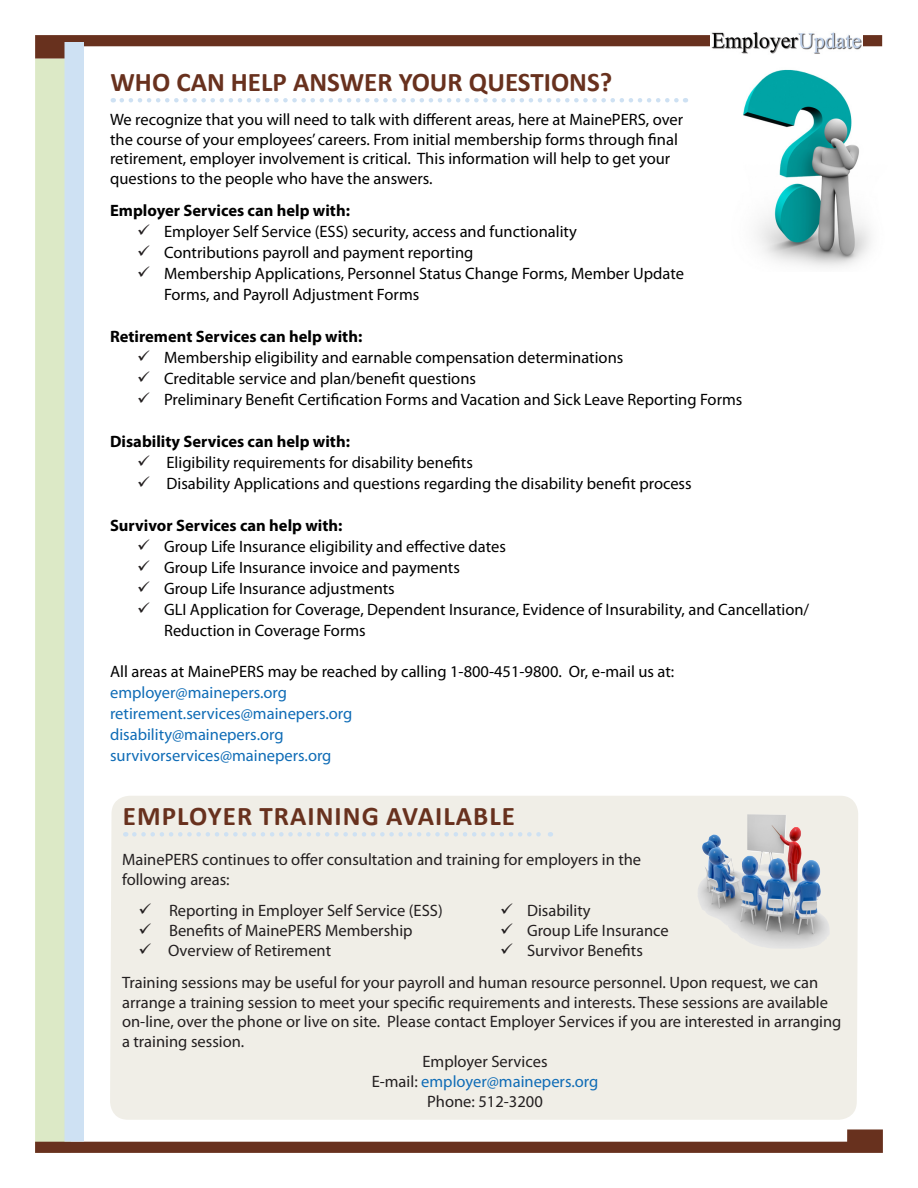
<style>
.page{position:relative;width:918px;height:1188px;background:#fff}
.page>*{position:absolute;margin:0;border:0;box-sizing:border-box;transform-origin:0 0}
.Headline{font:700 27px "Calibri";color:#68311e}
.Headline-2{font:700 27px "Calibri";letter-spacing:.04em;color:#68311e}
.t1{font:16.5px/19.8px "Myriad Pro";color:#000}
.t2{font:16.5px/19.8px "Myriad Pro";color:#231f20}
.t3{font:16.5px "Myriad Pro";color:#0f6cb6}
.t4{font:700 16.5px "Myriad Pro";color:#000}
.s1{color:#231f20}
</style>
<div class="page">
<div style="left:35px;top:59px;width:36px;height:1094px;background:#dce9c6"></div>
<svg style="left:35px;top:35px;width:847px;height:24px"></svg>
<svg style="left:35px;top:1129px;width:848px;height:24px"></svg>
<div style="left:64px;top:42px;width:20px;height:1100px;background:#cee1f3"></div>
<svg style="left:122px;top:98px;width:564px;height:4px"></svg>
<img style="left:710px;top:32px;width:152px;height:23px">
<img style="left:743px;top:69px;width:128px;height:199px">
<div style="left:110px;top:796px;width:748px;height:324px;background:#f0eee7"></div>
<svg style="left:134px;top:832px;width:417px;height:5px;background:#e4e9ea"></svg>
<img style="left:697px;top:814px;width:133px;height:135px">
<p class="Headline" style="left:111px;top:65px;width:503px">WHO CAN HELP ANSWER YOUR QUESTIONS?</p>
<p class="t1" style="left:110px;top:109px;width:575px">We recognize that you will need to talk with different areas, here at MainePERS, over the course of your employees’ careers. From initial membership forms through final retirement, employer involvement is critical. This information will help to get your questions to the people who have the answers.</p>
<p class="t4" style="left:110px;top:200px;width:241px">Employer Services can help with:</p>
<p class="t1" style="left:137px;top:221px;width:441px"><span class="s1">✓</span> Employer Self Service (ESS) security, access and functionality</p>
<p class="t1" style="left:137px;top:242px;width:338px"><span class="s1">✓</span> Contributions payroll and payment reporting</p>
<p class="t1" style="left:164px;top:263px;width:521px;line-height:21px;text-indent:-27px"><span class="s1">✓</span> Membership Applications, Personnel Status Change Forms, Member Update<br>Forms, and Payroll Adjustment Forms</p>
<p class="t4" style="left:110px;top:326px;width:254px">Retirement Services can help with:</p>
<p class="t1" style="left:137px;top:347px;width:488px"><span class="s1">✓</span> Membership eligibility and earnable compensation determinations</p>
<p class="t1" style="left:137px;top:368px;width:341px"><span class="s1">✓</span> Creditable service and plan/benefit questions</p>
<p class="t1" style="left:137px;top:389px;width:607px"><span class="s1">✓</span> Preliminary Benefit Certification Forms and Vacation and Sick Leave Reporting Forms</p>
<p class="t4" style="left:110px;top:431px;width:241px">Disability Services can help with:</p>
<p class="t1" style="left:137px;top:452px;width:337px"><span class="s1">✓</span> Eligibility requirements for disability benefits</p>
<p class="t1" style="left:137px;top:473px;width:556px"><span class="s1">✓</span> Disability Applications and questions regarding the disability benefit process</p>
<p class="t4" style="left:110px;top:515px;width:234px">Survivor Services can help with:</p>
<p class="t1" style="left:137px;top:536px;width:370px"><span class="s1">✓</span> Group Life Insurance eligibility and effective dates</p>
<p class="t1" style="left:137px;top:557px;width:324px"><span class="s1">✓</span> Group Life Insurance invoice and payments</p>
<p class="t1" style="left:137px;top:578px;width:259px"><span class="s1">✓</span> Group Life Insurance adjustments</p>
<p class="t1" style="left:164px;top:599px;width:647px;line-height:21px;text-indent:-27px"><span class="s1">✓</span> GLI Application for Coverage, Dependent Insurance, Evidence of Insurability, and Cancellation/<br>Reduction in Coverage Forms</p>
<p class="t1" style="left:110px;top:661px;width:566px">All areas at MainePERS may be reached by calling 1-800-451-9800. Or, e-mail us at:</p>
<p class="t3" style="left:110px;top:682px;width:179px">employer@mainepers.org</p>
<p class="t3" style="left:110px;top:703px;width:244px">retirement.services@mainepers.org</p>
<p class="t3" style="left:110px;top:724px;width:175px">disability@mainepers.org</p>
<p class="t3" style="left:110px;top:745px;width:223px">survivorservices@mainepers.org</p>
<p class="Headline-2" style="left:123px;top:799px;width:394px">EMPLOYER TRAINING AVAILABLE</p>
<p class="t2" style="left:122px;top:849px;width:521px">MainePERS continues to offer consultation and training for employers in the following areas:</p>
<p class="t2" style="left:139px;top:901px;width:306px">✓ Reporting in Employer Self Service (ESS)</p>
<p class="t2" style="left:500px;top:901px;width:92px">✓ Disability</p>
<p class="t2" style="left:139px;top:921px;width:276px">✓ Benefits of MainePERS Membership</p>
<p class="t2" style="left:500px;top:921px;width:170px">✓ Group Life Insurance</p>
<p class="t2" style="left:139px;top:940px;width:194px">✓ Overview of Retirement</p>
<p class="t2" style="left:500px;top:940px;width:144px">✓ Survivor Benefits</p>
<p class="t2" style="left:122px;top:972px;width:721px">Training sessions may be useful for your payroll and human resource personnel. Upon request, we can arrange a training session to meet your specific requirements and interests. These sessions are available on-line, over the phone or live on site. Please contact Employer Services if you are interested in arranging a training session.</p>
<p class="t2" style="left:422px;top:1051px;width:127px">Employer Services</p>
<p class="t3" style="left:372px;top:1071px;width:228px"><span class="s1">E-mail:</span> employer@mainepers.org</p>
<p class="t2" style="left:427px;top:1091px;width:117px">Phone: 512-3200</p>
</div>
